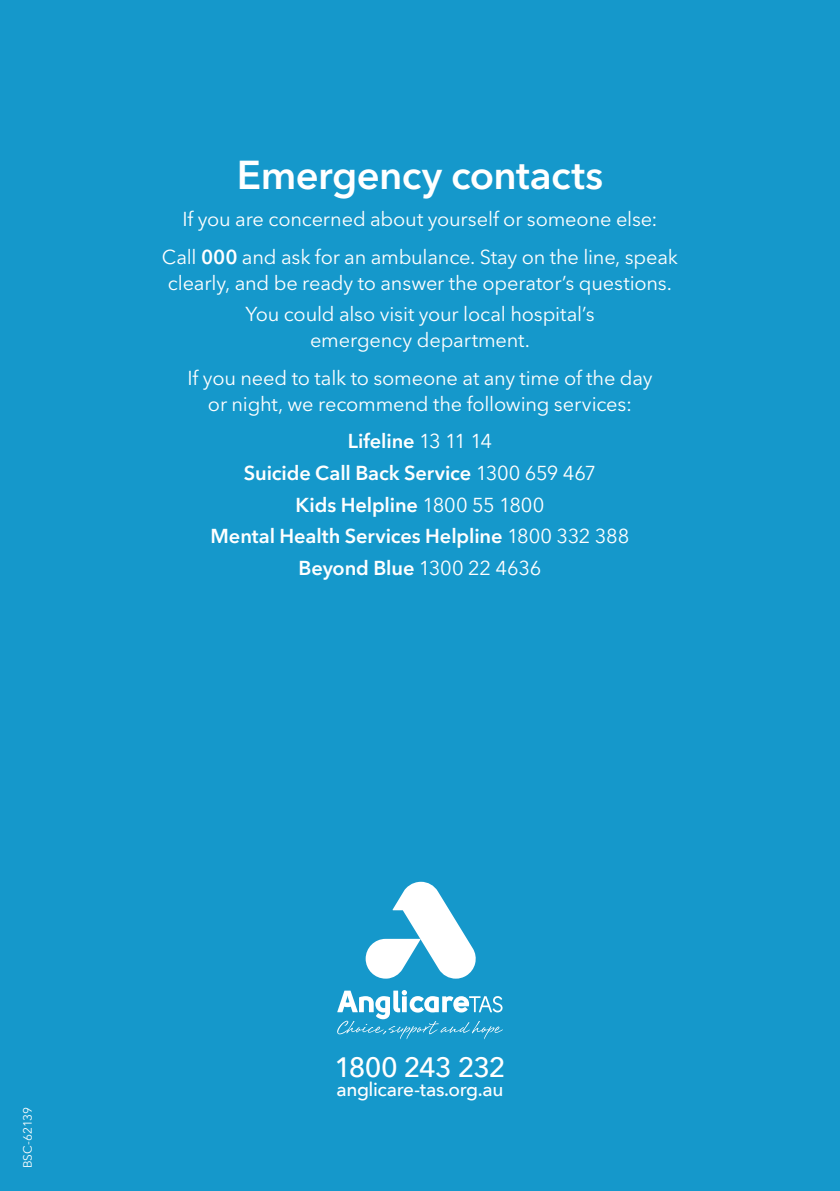
<style>
.page{position:relative;width:840px;height:1191px;background:#fff}
.page>*{position:absolute;margin:0;border:0;box-sizing:border-box;transform-origin:0 0}
.t1{font:600 40px "Avenir Next LT Pro";letter-spacing:-.015em;color:#fff}
.t2{font:500 28px "Avenir Next";letter-spacing:-.035em;color:#fff}
.t3{font:20px/37.4px "Avenir Next LT Pro";letter-spacing:-.01em;color:#fff;text-align:center}
.t4{font:600 20px/31.6px "Avenir Next LT Pro";letter-spacing:-.005em;color:#fff;text-align:center}
.t5{font:500 19px "Avenir Next";letter-spacing:-.02em;color:#fff}
.t6{font:12px "Avenir Next LT Pro";letter-spacing:-.005em;color:#fff}
.s1{font-weight:600}
.s2{font-weight:400}
</style>
<div class="page">
<div style="left:0;top:0;width:839px;height:1191px;background:#1598cb"></div>
<svg style="left:365px;top:881px;width:111px;height:97px"></svg>
<svg style="left:337px;top:990px;width:165px;height:49px"></svg>
<h1 class="t1" style="left:237px;top:151px;width:368px">Emergency contacts</h1>
<p class="t3" style="left:162px;top:201px;width:517px">If you are concerned about yourself or someone else:<br>Call <span class="s1">000</span> and ask for an ambulance. Stay on the line, speak</p>
<p class="t3" style="left:168px;top:267px;width:505px;line-height:31.6px">clearly, and be ready to answer the operator’s questions.<br>You could also visit your local hospital’s</p>
<p class="t3" style="left:187px;top:322px;width:466px">emergency department.<br>If you need to talk to someone at any time of the day</p>
<p class="t3" style="left:208px;top:385px;width:425px">or night, we recommend the following services:<br><span class="s1">Lifeline</span> 13 11 14</p>
<p class="t4" style="left:210px;top:457px;width:420px">Suicide Call Back Service <span class="s2">1300 659 467<br></span>Kids Helpline <span class="s2">1800 55 1800<br></span>Mental Health Services Helpline <span class="s2">1800 332 388<br></span>Beyond Blue <span class="s2">1300 22 4636</span></p>
<p class="t6" style="left:20px;top:1168px;width:63px;rotate:-90deg">BSC-62139</p>
<h2 class="t2" style="left:334px;top:1043px;width:172px">1800 243 232</h2>
<p class="t5" style="left:336px;top:1073px;width:168px">anglicare-tas.org.au</p>
</div>
